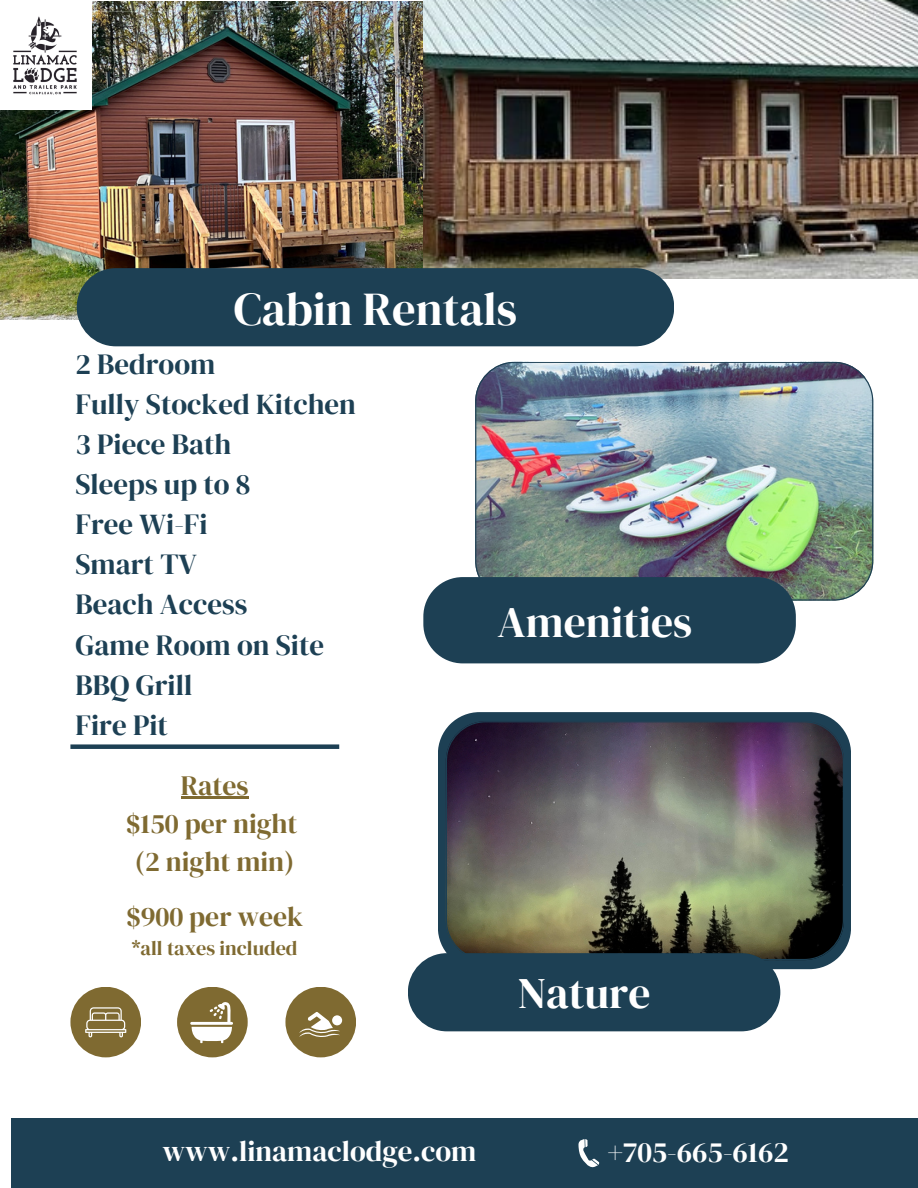
<style>
.page{position:relative;width:918px;height:1188px;background:#fff}
.page>*{position:absolute;margin:0;border:0;box-sizing:border-box;transform-origin:0 0}
.t1{font:46.5px "DM Serif Display";color:#fff}
.t2{font:43.5px "DM Serif Display";color:#fff}
.t3{font:28.95px/40px "DM Serif Display";color:#1d4054}
.t4{font:28.95px "DM Serif Display";color:#fff}
.t5{font:27.75px/38.1px "DM Serif Display";color:#7f6a31;text-align:center}
.t6{font:20.25px "DM Serif Display";color:#7f6a31}
</style>
<div class="page">
<img style="left:475px;top:362px;width:398px;height:239px">
<svg style="left:438px;top:712px;width:413px;height:257px;background:#3c5a6b"></svg>
<img style="left:446px;top:721px;width:398px;height:239px">
<div style="left:423px;top:577px;width:373px;height:86px;background:#1d4054"></div>
<div style="left:408px;top:953px;width:372px;height:78px;background:#1d4054;border-radius:39px"></div>
<div style="left:11px;top:1118px;width:907px;height:70px;background:#1d4054"></div>
<div style="left:70px;top:744px;width:269px;height:5px;background:#1d4054"></div>
<div style="left:177px;top:987px;width:71px;height:70px;background:#7f6a31;border-radius:50%"></div>
<div style="left:70px;top:987px;width:71px;height:70px;background:#7f6a31;border-radius:50%"></div>
<svg style="left:85px;top:1007px;width:41px;height:30px"></svg>
<div style="left:285px;top:987px;width:71px;height:70px;background:#7f6a31;border-radius:50%"></div>
<svg style="left:578px;top:1139px;width:21px;height:29px"></svg>
<img style="left:0;top:2px;width:423px;height:317px">
<img style="left:423px;top:0;width:495px;height:279px">
<div style="left:77px;top:268px;width:597px;height:78px;background:#1d4054;border-radius:39px"></div>
<svg style="left:190px;top:1002px;width:43px;height:41px"></svg>
<svg style="left:332px;top:1015px;width:10px;height:10px"></svg>
<svg style="left:299px;top:1012px;width:41px;height:25px"></svg>
<img style="left:0;top:2px;width:92px;height:108px">
<hr style="left:181px;top:797px;width:68px;height:2px;background:#7f6a31">
<p class="t1" style="left:234px;top:277px;width:285px">Cabin Rentals</p>
<p class="t3" style="left:76px;top:344px;width:282px">2 Bedroom<br>Fully Stocked Kitchen<br>3 Piece Bath<br>Sleeps up to 8<br>Free Wi-Fi<br>Smart TV<br>Beach Access<br>Game Room on Site<br>BBQ Grill<br>Fire Pit</p>
<h1 class="t5" style="left:126px;top:766px;width:173px">Rates<br>$150 per night (2 night min)</h1>
<h2 class="t5" style="left:126px;top:897px;width:179px">$900 per week</h2>
<p class="t6" style="left:132px;top:934px;width:167px">*all taxes included</p>
<p class="t2" style="left:498px;top:592px;width:196px">Amenities</p>
<p class="t2" style="left:518px;top:962px;width:134px">Nature</p>
<p class="t4" style="left:163px;top:1131px;width:315px">www.linamaclodge.com</p>
<p class="t4" style="left:608px;top:1132px;width:183px">+705-665-6162</p>
</div>
